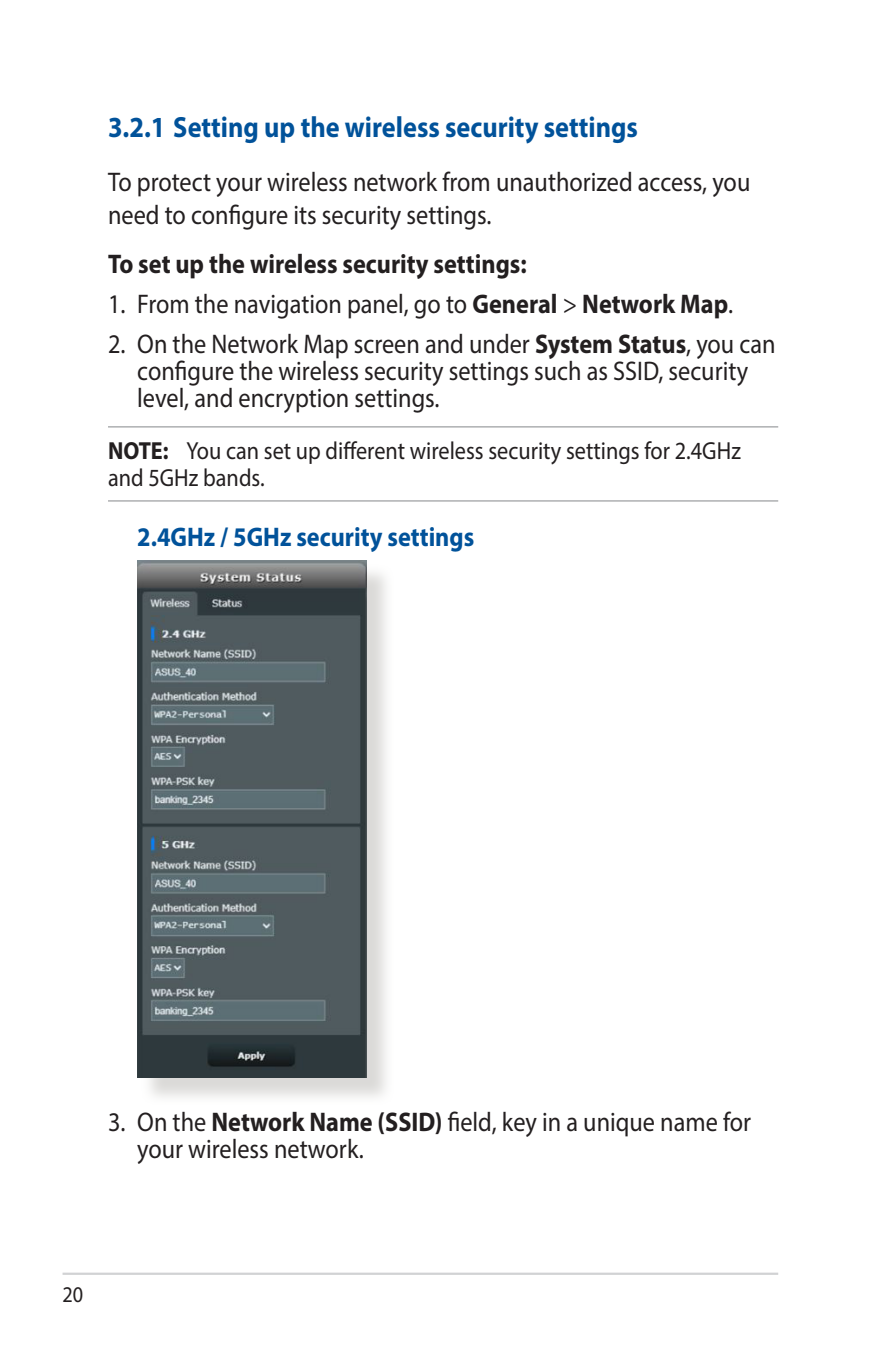
<style>
.page{position:relative;width:893px;height:1346px;background:#fff}
.page>*{position:absolute;margin:0;border:0;box-sizing:border-box;transform-origin:0 0}
.t1{font:700 29.25px "Myriad Pro";color:#01529a;scale:.9 1}
.t2{font:27px/27px "Myriad Pro";color:#231f20;scale:.9 1}
.t3{font:700 27px "Myriad Pro";color:#231f20;scale:.9 1}
.t4{font:700 27px "Myriad Pro";color:#01529a;scale:.9 1}
.t5{font:24.75px/27px "Myriad Pro";color:#231f20;scale:.9 1}
.t6{font:22.5px "Myriad Pro";color:#231f20;scale:.9 1}
.s1{font-weight:700}
</style>
<div class="page">
<hr style="left:63px;top:1272px;width:715px;height:3px;background:#d1d2d4">
<hr style="left:108px;top:426px;width:670px;height:1px;background:#939598">
<hr style="left:108px;top:500px;width:670px;height:1px;background:#939598">
<div style="left:141px;top:564px;width:253px;height:542px;background:#cfcecb;opacity:.75"></div>
<img style="left:137px;top:561px;width:229px;height:517px">
<p class="t1" style="left:108px;top:108px;width:590px">3.2.1 Setting up the wireless security settings</p>
<p class="t2" style="left:108px;top:166px;width:715px;line-height:32.4px">To protect your wireless network from unauthorized access, you need to configure its security settings.</p>
<p class="t3" style="left:108px;top:246px;width:467px">To set up the wireless security settings:</p>
<p class="t2" style="left:108px;top:290px;width:696px">1. From the navigation panel, go to <span class="s1">General</span> &gt; <span class="s1">Network Map</span>.</p>
<p class="t2" style="left:137px;top:330px;width:711px;text-indent:-29px">2. On the Network Map screen and under <span class="s1">System Status</span>, you can configure the wireless security settings such as SSID, security level, and encryption settings.</p>
<p class="t5" style="left:108px;top:437px;width:705px"><span class="s1">NOTE:</span> You can set up different wireless security settings for 2.4GHz and 5GHz bands.</p>
<p class="t4" style="left:137px;top:519px;width:376px">2.4GHz / 5GHz security settings</p>
<p class="t2" style="left:137px;top:1107px;width:684px;text-indent:-29px">3. On the <span class="s1">Network Name (SSID)</span> field, key in a unique name for your wireless network.</p>
<p class="t6" style="left:63px;top:1281px;width:25px">20</p>
</div>
